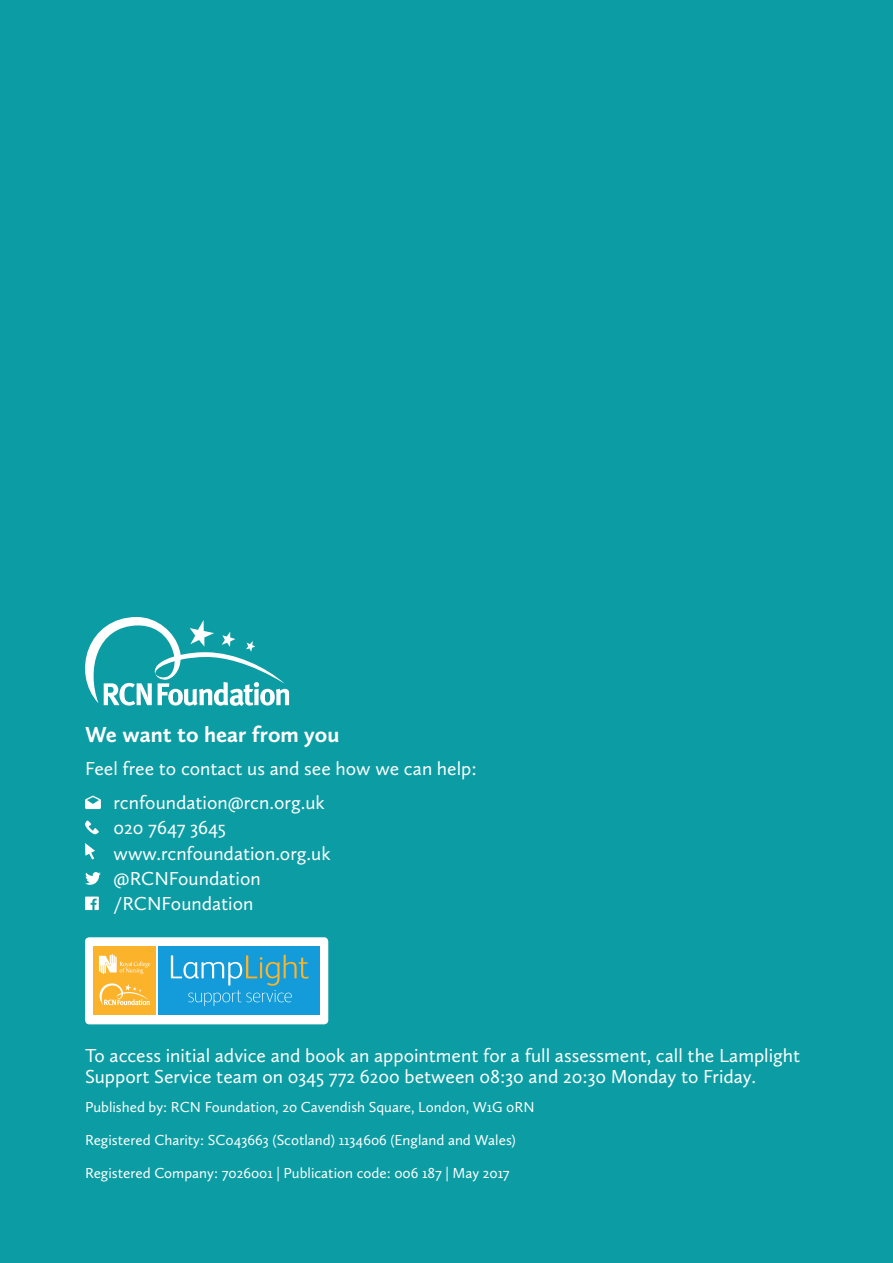
<style>
.page{position:relative;width:893px;height:1263px;background:#0c9da4}
.page>*{position:absolute;margin:0;border:0;box-sizing:border-box;transform-origin:0 0}
.Heading_1{font:700 22.5px "Calluna Sans";color:#fff}
.Body_copy{font:19.5px/21px "Calluna Sans";color:#fff}
.Body_copy-2{font:15px "Calluna Sans";color:#fff}
</style>
<div class="page">
<svg style="left:85px;top:795px;width:16px;height:14px"></svg>
<svg style="left:85px;top:820px;width:14px;height:14px"></svg>
<svg style="left:85px;top:843px;width:10px;height:17px"></svg>
<svg style="left:85px;top:872px;width:16px;height:13px"></svg>
<svg style="left:85px;top:896px;width:14px;height:14px"></svg>
<div style="left:85px;top:937px;width:243px;height:87px;background:#fff;border-radius:4px"></div>
<div style="left:93px;top:946px;width:63px;height:69px;background:#fcb32c"></div>
<div style="left:158px;top:946px;width:162px;height:69px;background:#139cd9"></div>
<svg style="left:99px;top:983px;width:51px;height:22px"></svg>
<svg style="left:171px;top:955px;width:138px;height:51px"></svg>
<svg style="left:99px;top:954px;width:51px;height:20px"></svg>
<svg style="left:85px;top:617px;width:204px;height:89px"></svg>
<p class="Heading_1" style="left:85px;top:720px;width:256px">We want to hear from you</p>
<p class="Body_copy" style="left:85px;top:758px;width:393px">Feel free to contact us and see how we can help:</p>
<p class="Body_copy" style="left:114px;top:792px;width:213px">rcnfoundation@rcn.org.uk</p>
<p class="Body_copy" style="left:114px;top:817px;width:114px">020 7647 3645</p>
<p class="Body_copy" style="left:114px;top:842px;width:219px">www.rcnfoundation.org.uk</p>
<p class="Body_copy" style="left:114px;top:867px;width:149px">@RCNFoundation</p>
<p class="Body_copy" style="left:114px;top:893px;width:141px">/RCNFoundation</p>
<p class="Body_copy" style="left:85px;top:1044px;width:717px">To access initial advice and book an appointment for a full assessment, call the Lamplight<br>Support Service team on 0345 772 6200 between 08:30 and 20:30 Monday to Friday.</p>
<p class="Body_copy-2" style="left:85px;top:1097px;width:451px">Published by: RCN Foundation, 20 Cavendish Square, London, W1G 0RN</p>
<p class="Body_copy-2" style="left:85px;top:1131px;width:432px">Registered Charity: SC043663 (Scotland) 1134606 (England and Wales)</p>
<p class="Body_copy-2" style="left:85px;top:1164px;width:426px">Registered Company: 7026001 | Publication code: 006 187 | May 2017</p>
</div>
